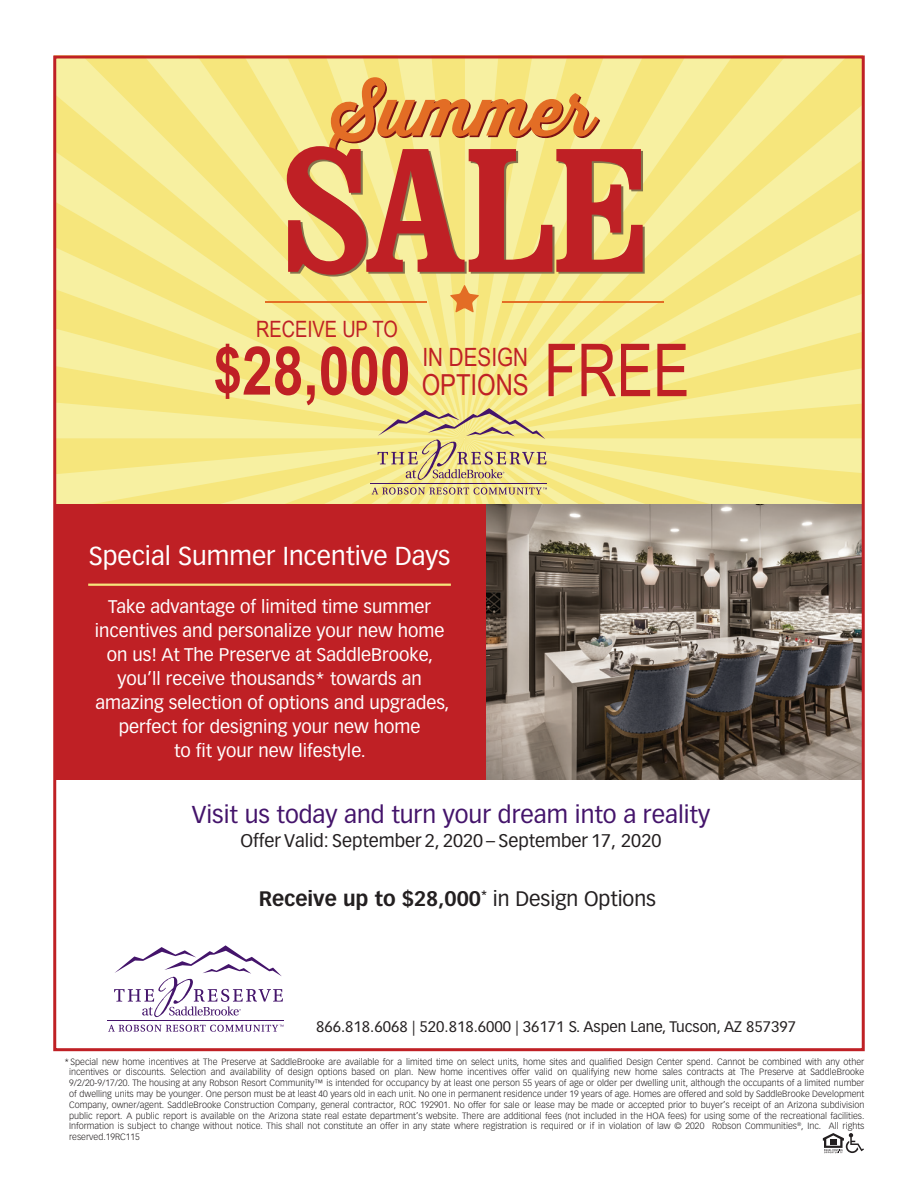
<style>
.page{position:relative;width:918px;height:1188px;background:#fff}
.page>*{position:absolute;margin:0;border:0;box-sizing:border-box;transform-origin:0 0}
.t1{font:73.2px "Arial Narrow";color:#bf2025;scale:.91 1}
.t2{font:700 67.2px "Arial Narrow";color:#bf2025}
.t3{font:28.95px "Arial Narrow";color:#bf2025}
.t4{font:25.5px "Vectora LH";color:#fff}
.t5{font:25.2px "Arial Narrow";color:#bf2025}
.t6{font:24px "Vectora LH";color:#44146b}
.t7{font:22.5px "Arial Narrow";color:#bf2025}
.t8{font:700 20.55px "Vectora LH";color:#231f20}
.t9{font:18px/24px "Vectora LH";color:#fff;text-align:center}
.t10{font:18px "Vectora LH";color:#231f20}
.t11{font:15px "Vectora LH";color:#231f20}
.t12{font:300 9px/10.8px "Vectora LH";color:#231f20;text-align:justify}
.s1{font-size:63.15px}
.s2{font-weight:400}
</style>
<div class="page">
<svg style="left:823px;top:1133px;width:41px;height:20px"></svg>
<img style="left:486px;top:504px;width:375px;height:276px">
<div style="left:54px;top:504px;width:432px;height:276px;background:#bf2025"></div>
<hr style="left:88px;top:584px;width:363px;height:2px;background:#f6e67c">
<svg style="left:54px;top:55px;width:809px;height:449px;background:#f0d886"></svg>
<hr style="left:107px;top:1021px;width:177px;height:1px;background:#44146b">
<svg style="left:114px;top:945px;width:169px;height:72px"></svg>
<svg style="left:108px;top:1025px;width:175px;height:7px"></svg>
<h3 class="t7" style="left:256px;top:313px;width:143px">RECEIVE UP TO</h3>
<h2 class="t2" style="left:213px;top:320px;width:199px"><span class="s1">$</span>28,000</h2>
<h3 class="t5" style="left:422px;top:339px;width:107px">IN DESIGN</h3>
<h3 class="t3" style="left:422px;top:363px;width:108px">OPTIONS</h3>
<h1 class="t1" style="left:544px;top:317px;width:161px">FREE</h1>
<h3 class="t4" style="left:89px;top:541px;width:363px">Special Summer Incentive Days</h3>
<p class="t9" style="left:95px;top:595px;width:356px">Take advantage of limited time summer incentives and personalize your new home on us! At The Preserve at SaddleBrooke, you’ll receive thousands* towards an amazing selection of options and upgrades, perfect for designing your new home<br>to fit your new lifestyle.</p>
<h3 class="t6" style="left:192px;top:801px;width:520px">Visit us today and turn your dream into a reality</h3>
<h3 class="t10" style="left:240px;top:830px;width:422px">Offer Valid: September 2, 2020 – September 17, 2020</h3>
<h3 class="t8" style="left:259px;top:886px;width:399px">Receive up to $28,000<sup>*</sup> <span class="s2">in Design Options</span></h3>
<h3 class="t11" style="left:316px;top:1018px;width:482px">866.818.6068 | 520.818.6000 | 36171 S. Aspen Lane, Tucson, AZ 857397</h3>
<p class="t12" style="left:69px;top:1056px;width:797px;text-indent:-5px">* Special new home incentives at The Preserve at SaddleBrooke are available for a limited time on select units, home sites and qualified Design Center spend. Cannot be combined with any other incentives or discounts. Selection and availability of design options based on plan. New home incentives offer valid on qualifying new home sales contracts at The Preserve at SaddleBrooke 9/2/20-9/17/20. The housing at any Robson Resort Community™ is intended for occupancy by at least one person 55 years of age or older per dwelling unit, although the occupants of a limited number of dwelling units may be younger. One person must be at least 40 years old in each unit. No one in permanent residence under 19 years of age. Homes are offered and sold by SaddleBrooke Development Company, owner/agent. SaddleBrooke Construction Company, general contractor, ROC 192901. No offer for sale or lease may be made or accepted prior to buyer’s receipt of an Arizona subdivision public report. A public report is available on the Arizona state real estate department’s website. There are additional fees (not included in the HOA fees) for using some of the recreational facilities.<br>Information is subject to change without notice. This shall not constitute an offer in any state where registration is required or if in violation of law © 2020 Robson Communities<sup>®</sup>, Inc. All rights reserved.19RC115</p>
</div>
